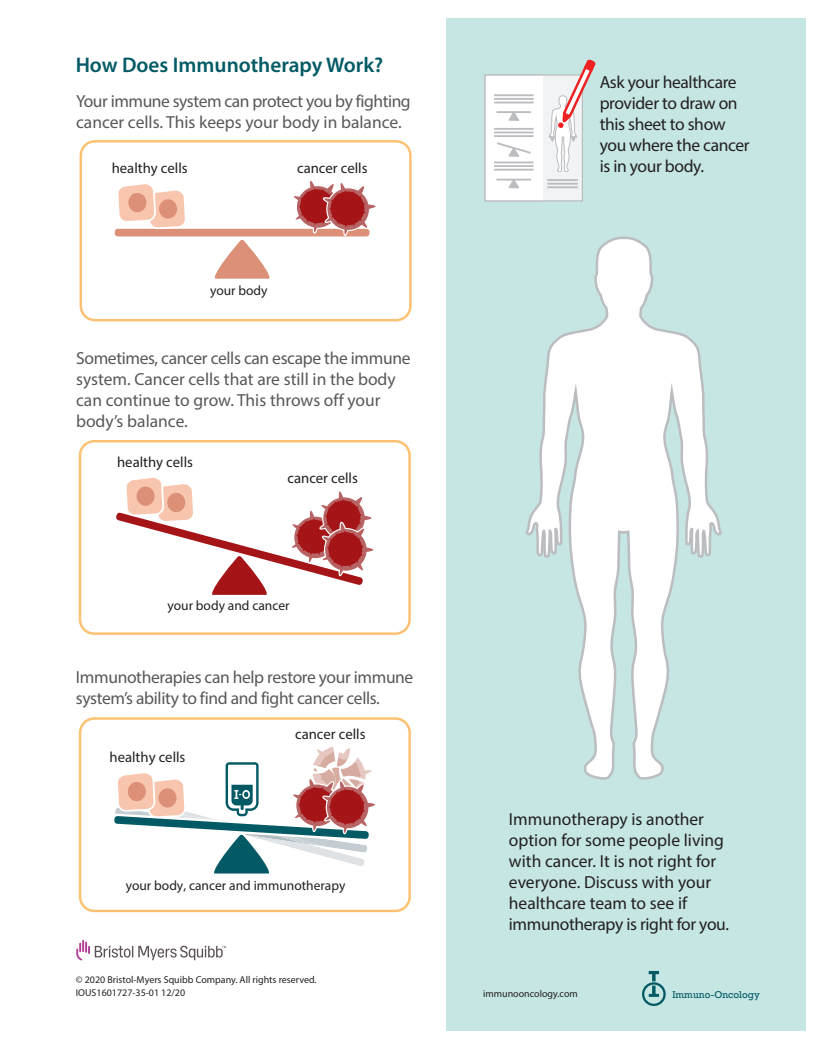
<style>
.page{position:relative;width:825px;height:1050px;background:#fff}
.page>*{position:absolute;margin:0;border:0;box-sizing:border-box;transform-origin:0 0}
.t1{font:600 21.25px "Myriad Pro";color:#035a64}
.t2{font:17.5px/21px "Myriad Pro";letter-spacing:-.02em;color:#57585a}
.t3{font:17.5px/21px "Myriad Pro";letter-spacing:-.005em;color:#231f20}
.t4{font:14.75px "Myriad Pro";color:#231f20}
.t5{font:13.5px "Myriad Pro";color:#231f20}
.t6{font:10px/12.9px "Myriad Pro";color:#231f20}
.t7{font:9.25px "Rockwell";color:#035a64}
</style>
<div class="page">
<div style="left:446px;top:19px;width:360px;height:1012px;background:#c5e6e3"></div>
<div style="left:80px;top:140px;width:332px;height:181px;border:2px solid #fdc171;border-radius:14px"></div>
<div style="left:79px;top:440px;width:332px;height:195px;border:2px solid #fdc171;border-radius:14px"></div>
<div style="left:79px;top:717px;width:332px;height:195px;border:2px solid #fdc171;border-radius:14px"></div>
<svg style="left:76px;top:940px;width:150px;height:20px"></svg>
<svg style="left:642px;top:971px;width:24px;height:35px"></svg>
<div style="left:114px;top:228px;width:257px;height:10px;background:#db9077;border-radius:4px"></div>
<div style="left:112px;top:226px;width:260px;height:13px;border:2px solid #fff;border-radius:4px"></div>
<svg style="left:205px;top:236px;width:77px;height:43px"></svg>
<svg style="left:291px;top:180px;width:85px;height:57px"></svg>
<svg style="left:116px;top:184px;width:71px;height:46px"></svg>
<div style="left:128px;top:193px;width:18px;height:19px;background:#db9077;border-radius:50%"></div>
<svg style="left:116px;top:477px;width:258px;height:118px"></svg>
<div style="left:136px;top:486px;width:19px;height:20px;background:#db9077;border-radius:50%"></div>
<svg style="left:114px;top:747px;width:261px;height:127px"></svg>
<svg style="left:526px;top:237px;width:196px;height:543px"></svg>
<div style="left:485px;top:75px;width:97px;height:126px;background:#f2f3f4"></div>
<div style="left:485px;top:75px;width:58px;height:126px;background:#fff"></div>
<div style="left:485px;top:74px;width:58px;height:128px;border:1px solid #bcbdc0"></div>
<hr style="left:547px;top:186px;width:31px;height:2px;background:#bcbdc0">
<hr style="left:547px;top:183px;width:31px;height:2px;background:#bcbdc0">
<hr style="left:547px;top:179px;width:31px;height:2px;background:#bcbdc0">
<hr style="left:494px;top:169px;width:40px;height:2px;background:#bcbdc0">
<hr style="left:494px;top:165px;width:40px;height:2px;background:#bcbdc0">
<hr style="left:494px;top:162px;width:40px;height:1px;background:#bcbdc0">
<hr style="left:494px;top:135px;width:40px;height:2px;background:#bcbdc0">
<hr style="left:494px;top:132px;width:40px;height:1px;background:#bcbdc0">
<hr style="left:494px;top:128px;width:40px;height:2px;background:#bcbdc0">
<hr style="left:494px;top:102px;width:40px;height:1px;background:#bcbdc0">
<hr style="left:494px;top:98px;width:40px;height:2px;background:#bcbdc0">
<hr style="left:494px;top:94px;width:40px;height:2px;background:#bcbdc0">
<svg style="left:497px;top:142px;width:34px;height:15px"></svg>
<hr style="left:497px;top:179px;width:34px;height:2px;background:#bcbdc0">
<svg style="left:507px;top:178px;width:14px;height:11px"></svg>
<hr style="left:497px;top:111px;width:34px;height:2px;background:#bcbdc0">
<svg style="left:507px;top:111px;width:14px;height:10px"></svg>
<svg style="left:548px;top:60px;width:47px;height:113px"></svg>
<p class="t1" style="left:76px;top:53px;width:309px">How Does Immunotherapy Work?</p>
<p class="t2" style="left:76px;top:90px;width:336px">Your immune system can protect you by fighting cancer cells. This keeps your body in balance.</p>
<p class="t4" style="left:112px;top:159px;width:77px">healthy cells</p>
<p class="t4" style="left:297px;top:159px;width:72px">cancer cells</p>
<p class="t5" style="left:210px;top:282px;width:59px">your body</p>
<p class="t2" style="left:76px;top:347px;width:336px">Sometimes, cancer cells can escape the immune system. Cancer cells that are still in the body can continue to grow. This throws off your body’s balance.</p>
<p class="t4" style="left:117px;top:453px;width:77px">healthy cells</p>
<p class="t4" style="left:287px;top:469px;width:72px">cancer cells</p>
<p class="t5" style="left:167px;top:597px;width:124px">your body and cancer</p>
<p class="t2" style="left:76px;top:666px;width:339px">Immunotherapies can help restore your immune system’s ability to find and fight cancer cells.</p>
<p class="t4" style="left:110px;top:748px;width:77px">healthy cells</p>
<p class="t4" style="left:295px;top:725px;width:72px">cancer cells</p>
<p class="t5" style="left:126px;top:877px;width:221px">your body, cancer and immunotherapy</p>
<p class="t6" style="left:76px;top:973px;width:242px">© 2020 Bristol-Myers Squibb Company. All rights reserved.<br>IOUS1601727-35-01 12/20</p>
<p class="t3" style="left:600px;top:71px;width:151px">Ask your healthcare provider to draw on this sheet to show you where the cancer is in your body.</p>
<p class="t3" style="left:509px;top:808px;width:222px">Immunotherapy is another option for some people living with cancer. It is not right for everyone. Discuss with your healthcare team to see if immunotherapy is right for you.</p>
<p class="t6" style="left:483px;top:987px;width:96px">immunooncology.com</p>
<p class="t7" style="left:672px;top:989px;width:89px">Immuno-Oncology</p>
</div>
